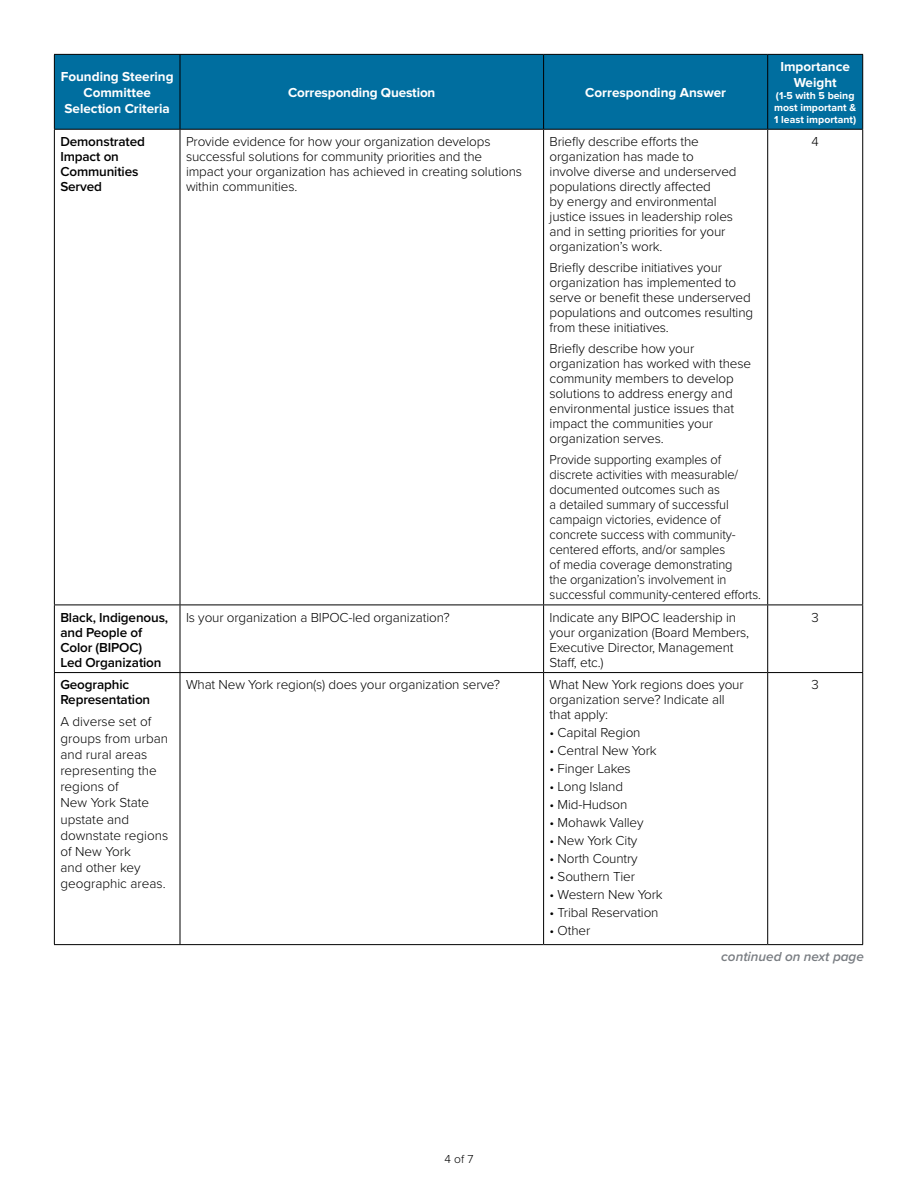
<style>
.page{position:relative;width:918px;height:1188px;background:#fff}
.page>*{position:absolute;margin:0;border:0;box-sizing:border-box;transform-origin:0 0}
.SubHead{font:300 13.5px/15px "Proxima Nova";letter-spacing:-.01em;color:#000}
.SubHead-2{font:300 13.5px/15px "Proxima Nova";letter-spacing:-.01em;color:#000;scale:.95 1}
.Body{font:300 13.5px/16.2px "Proxima Nova";color:#000}
.Body-2{font:600 13.5px/15px "Proxima Nova";letter-spacing:-.01em;color:#000}
.SubHead-3{font:700 13.5px/16.2px "Proxima Nova";color:#fff;text-align:center}
.t1{font:italic 600 13.5px "Proxima Nova";color:#797d82}
.Body-3{font:300 12px "Proxima Nova";color:#000}
.SubHead-4{font:700 10.5px/12px "Proxima Nova";color:#fff}
</style>
<div class="page">
<div style="left:55px;top:55px;width:807px;height:74px;background:#006e9f"></div>
<hr style="left:54px;top:54px;width:126px;height:1px;background:#000">
<hr style="left:54px;top:55px;width:1px;height:74px;background:#000">
<hr style="left:180px;top:54px;width:364px;height:1px;background:#000">
<hr style="left:180px;top:55px;width:1px;height:74px;background:#000">
<hr style="left:544px;top:54px;width:224px;height:1px;background:#000">
<hr style="left:543px;top:55px;width:1px;height:74px;background:#000">
<hr style="left:768px;top:54px;width:95px;height:1px;background:#000">
<hr style="left:767px;top:55px;width:1px;height:74px;background:#000">
<hr style="left:862px;top:55px;width:1px;height:74px;background:#000">
<hr style="left:54px;top:129px;width:126px;height:1px;background:#000">
<hr style="left:54px;top:130px;width:1px;height:475px;background:#000">
<hr style="left:180px;top:129px;width:364px;height:1px;background:#000">
<hr style="left:180px;top:130px;width:1px;height:475px;background:#000">
<hr style="left:544px;top:129px;width:224px;height:1px;background:#000">
<hr style="left:543px;top:130px;width:1px;height:475px;background:#000">
<hr style="left:768px;top:129px;width:95px;height:1px;background:#000">
<hr style="left:767px;top:130px;width:1px;height:475px;background:#000">
<hr style="left:862px;top:130px;width:1px;height:475px;background:#000">
<hr style="left:54px;top:605px;width:126px;height:1px;background:#000">
<hr style="left:54px;top:605px;width:1px;height:67px;background:#000">
<hr style="left:180px;top:605px;width:364px;height:1px;background:#000">
<hr style="left:180px;top:605px;width:1px;height:67px;background:#000">
<hr style="left:544px;top:605px;width:224px;height:1px;background:#000">
<hr style="left:543px;top:605px;width:1px;height:67px;background:#000">
<hr style="left:768px;top:605px;width:95px;height:1px;background:#000">
<hr style="left:767px;top:605px;width:1px;height:67px;background:#000">
<hr style="left:862px;top:605px;width:1px;height:67px;background:#000">
<hr style="left:54px;top:672px;width:126px;height:1px;background:#000">
<hr style="left:54px;top:673px;width:1px;height:271px;background:#000">
<hr style="left:180px;top:672px;width:364px;height:1px;background:#000">
<hr style="left:180px;top:673px;width:1px;height:271px;background:#000">
<hr style="left:544px;top:672px;width:224px;height:1px;background:#000">
<hr style="left:543px;top:673px;width:1px;height:271px;background:#000">
<hr style="left:768px;top:672px;width:95px;height:1px;background:#000">
<hr style="left:767px;top:673px;width:1px;height:271px;background:#000">
<hr style="left:862px;top:673px;width:1px;height:271px;background:#000">
<hr style="left:54px;top:944px;width:126px;height:1px;background:#000">
<hr style="left:180px;top:944px;width:364px;height:1px;background:#000">
<hr style="left:544px;top:944px;width:224px;height:1px;background:#000">
<hr style="left:768px;top:944px;width:95px;height:1px;background:#000">
<p class="SubHead-3" style="left:61px;top:69px;width:114px">Founding Steering<br>Committee<br>Selection Criteria</p>
<p class="SubHead-3" style="left:288px;top:85px;width:149px">Corresponding Question</p>
<p class="SubHead-3" style="left:585px;top:85px;width:142px">Corresponding Answer</p>
<p class="Body-2" style="left:60px;top:134px;width:86px">Demonstrated<br>Impact on<br>Communities<br>Served</p>
<p class="SubHead" style="left:186px;top:133px;width:338px">Provide evidence for how your organization develops successful solutions for community priorities and the impact your organization has achieved in creating solutions within communities.</p>
<p class="SubHead" style="left:550px;top:133px;width:188px">Briefly describe efforts the organization has made to involve diverse and underserved populations directly affected<br>by energy and environmental justice issues in leadership roles and in setting priorities for your organization’s work.</p>
<p class="SubHead" style="left:550px;top:259px;width:205px">Briefly describe initiatives your organization has implemented to serve or benefit these underserved populations and outcomes resulting from these initiatives.</p>
<p class="SubHead" style="left:550px;top:340px;width:203px">Briefly describe how your organization has worked with these community members to develop solutions to address energy and environmental justice issues that impact the communities your organization serves.</p>
<p class="SubHead-2" style="left:550px;top:451px;width:224px">Provide supporting examples of discrete activities with measurable/ documented outcomes such as<br>a detailed summary of successful campaign victories, evidence of concrete success with community&shy;centered efforts, and/or samples<br>of media coverage demonstrating<br>the organization’s involvement in successful community-centered efforts.</p>
<p class="SubHead-3" style="left:780px;top:59px;width:71px">Importance<br>Weight</p>
<p class="SubHead-4" style="left:774px;top:90px;width:84px">(1-5 with 5 being most important &amp;<br>1 least important)</p>
<p class="SubHead" style="left:812px;top:133px;width:9px">4</p>
<p class="Body-2" style="left:60px;top:609px;width:109px">Black, Indigenous, and People of<br>Color (BIPOC)<br>Led Organization</p>
<p class="SubHead" style="left:186px;top:609px;width:265px">Is your organization a BIPOC-led organization?</p>
<p class="SubHead" style="left:550px;top:609px;width:201px">Indicate any BIPOC leadership in your organization (Board Members,<br>Executive Director, Management<br>Staff, etc.)</p>
<p class="SubHead" style="left:812px;top:609px;width:9px">3</p>
<p class="Body-2" style="left:60px;top:677px;width:91px">Geographic<br>Representation</p>
<p class="Body" style="left:60px;top:713px;width:109px">A diverse set of groups from urban and rural areas representing the regions of<br>New York State upstate and downstate regions of New York<br>and other key geographic areas.</p>
<p class="SubHead" style="left:186px;top:676px;width:316px">What New York region(s) does your organization serve?</p>
<p class="SubHead" style="left:550px;top:676px;width:196px">What New York regions does your organization serve? Indicate all that apply:</p>
<p class="SubHead" style="left:550px;top:724px;width:92px">• Capital Region</p>
<p class="SubHead" style="left:550px;top:742px;width:109px">• Central New York</p>
<p class="SubHead" style="left:550px;top:760px;width:83px">• Finger Lakes</p>
<p class="SubHead" style="left:550px;top:778px;width:75px">• Long Island</p>
<p class="SubHead" style="left:550px;top:796px;width:79px">• Mid-Hudson</p>
<p class="SubHead" style="left:550px;top:814px;width:96px">• Mohawk Valley</p>
<p class="SubHead" style="left:550px;top:832px;width:89px">• New York City</p>
<p class="SubHead" style="left:550px;top:850px;width:90px">• North Country</p>
<p class="SubHead" style="left:550px;top:868px;width:87px">• Southern Tier</p>
<p class="SubHead" style="left:550px;top:886px;width:115px">• Western New York</p>
<p class="SubHead" style="left:550px;top:904px;width:110px">• Tribal Reservation</p>
<p class="SubHead" style="left:550px;top:922px;width:42px">• Other</p>
<p class="SubHead" style="left:812px;top:676px;width:9px">3</p>
<p class="Body-3" style="left:445px;top:1150px;width:30px">4 of 7</p>
<p class="t1" style="left:721px;top:946px;width:144px">continued on next page</p>
</div>
